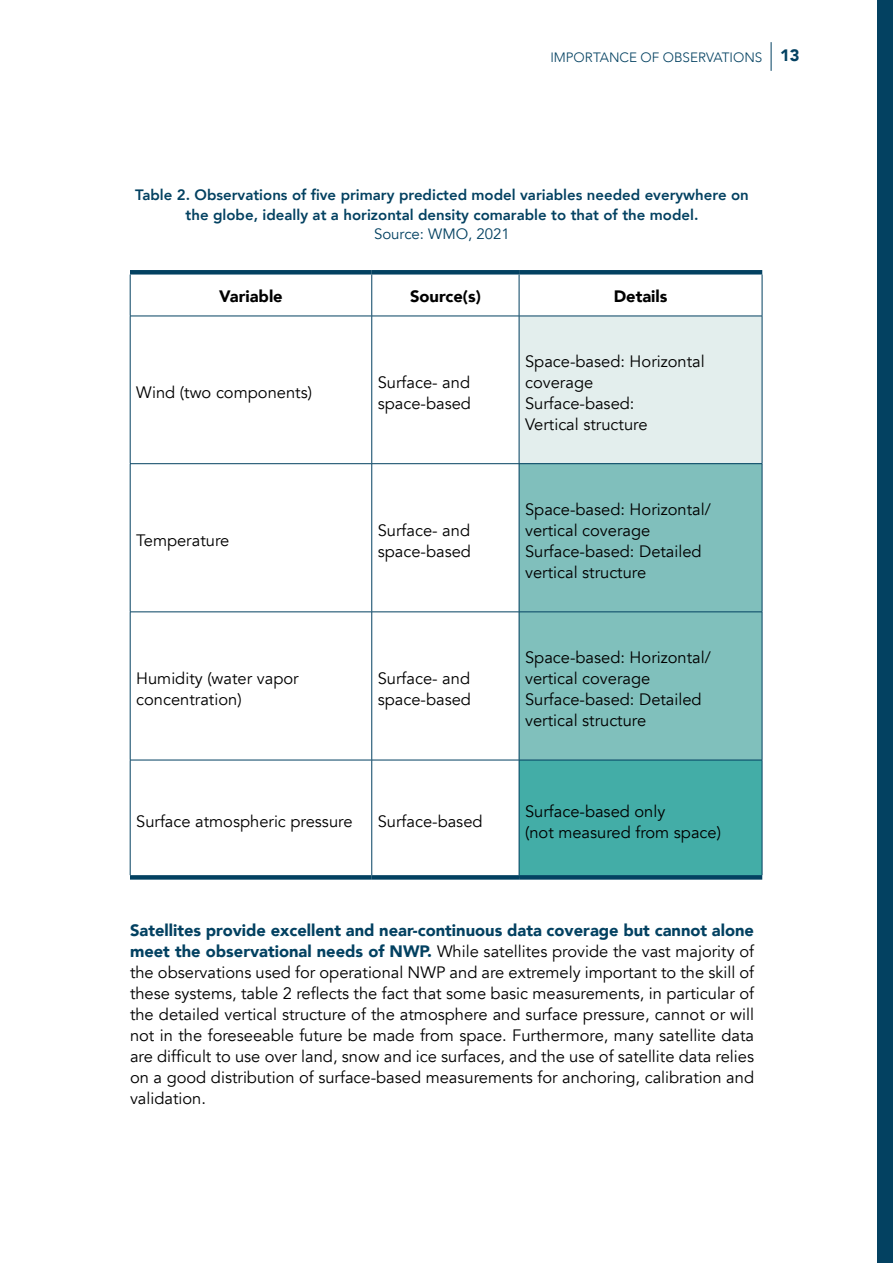
<style>
.page{position:relative;width:893px;height:1263px;background:#fff}
.page>*{position:absolute;margin:0;border:0;box-sizing:border-box;transform-origin:0 0}
.t1{font:16.5px/21px "Avenir";color:#000}
.t2{font:900 16.5px "Avenir";color:#000}
.t3{font:800 15px/19.8px "Avenir";color:#034161;text-align:center}
.t4{font:15px "Avenir";color:#034161}
.t5{font:300 13.5px "Avenir";color:#034161}
.s1{font-weight:900;font-size:16.5px}
.s2{font-weight:900;color:#034161}
</style>
<div class="page">
<svg style="left:771px;top:42px;width:1px;height:29px"></svg>
<div style="left:877px;top:0;width:16px;height:1263px;background:#034161"></div>
<svg style="left:131px;top:275px;width:631px;height:41px"></svg>
<div style="left:519px;top:316px;width:243px;height:148px;background:#e3eeed"></div>
<div style="left:519px;top:464px;width:243px;height:148px;background:#80bfbc"></div>
<div style="left:519px;top:612px;width:243px;height:148px;background:#80c0bc"></div>
<div style="left:519px;top:760px;width:243px;height:117px;background:#43ada7"></div>
<hr style="left:130px;top:274px;width:1px;height:42px;background:#034161">
<hr style="left:371px;top:274px;width:1px;height:42px;background:#034161">
<hr style="left:519px;top:274px;width:1px;height:42px;background:#034161">
<hr style="left:762px;top:274px;width:1px;height:42px;background:#034161">
<hr style="left:130px;top:316px;width:242px;height:1px;background:#034161">
<hr style="left:130px;top:316px;width:1px;height:147px;background:#034161">
<hr style="left:372px;top:316px;width:147px;height:1px;background:#034161">
<hr style="left:371px;top:316px;width:1px;height:147px;background:#034161">
<hr style="left:519px;top:316px;width:243px;height:1px;background:#034161">
<hr style="left:519px;top:316px;width:1px;height:147px;background:#034161">
<hr style="left:762px;top:316px;width:1px;height:147px;background:#034161">
<hr style="left:130px;top:463px;width:242px;height:1px;background:#034161">
<hr style="left:130px;top:464px;width:1px;height:148px;background:#034161">
<hr style="left:372px;top:463px;width:147px;height:1px;background:#034161">
<hr style="left:371px;top:464px;width:1px;height:148px;background:#034161">
<hr style="left:519px;top:463px;width:243px;height:1px;background:#034161">
<hr style="left:519px;top:464px;width:1px;height:148px;background:#034161">
<hr style="left:762px;top:464px;width:1px;height:148px;background:#034161">
<hr style="left:130px;top:612px;width:242px;height:1px;background:#034161">
<hr style="left:130px;top:612px;width:1px;height:148px;background:#034161">
<hr style="left:372px;top:612px;width:147px;height:1px;background:#034161">
<hr style="left:371px;top:612px;width:1px;height:148px;background:#034161">
<hr style="left:519px;top:612px;width:243px;height:1px;background:#034161">
<hr style="left:519px;top:612px;width:1px;height:148px;background:#034161">
<hr style="left:762px;top:612px;width:1px;height:148px;background:#034161">
<hr style="left:130px;top:760px;width:242px;height:1px;background:#034161">
<hr style="left:130px;top:760px;width:1px;height:115px;background:#034161">
<hr style="left:372px;top:760px;width:147px;height:1px;background:#034161">
<hr style="left:371px;top:760px;width:1px;height:115px;background:#034161">
<hr style="left:519px;top:760px;width:243px;height:1px;background:#034161">
<hr style="left:519px;top:760px;width:1px;height:115px;background:#034161">
<hr style="left:762px;top:760px;width:1px;height:115px;background:#034161">
<div style="left:130px;top:270px;width:242px;height:5px;background:#034161"></div>
<div style="left:372px;top:270px;width:147px;height:5px;background:#034161"></div>
<div style="left:519px;top:270px;width:243px;height:5px;background:#034161"></div>
<div style="left:130px;top:875px;width:242px;height:5px;background:#034161"></div>
<div style="left:372px;top:875px;width:147px;height:5px;background:#034161"></div>
<div style="left:519px;top:875px;width:243px;height:5px;background:#034161"></div>
<p class="t5" style="left:550px;top:49px;width:251px">IMPORTANCE OF OBSERVATIONS <span class="s1">13</span></p>
<p class="t3" style="left:135px;top:185px;width:615px">Table 2. Observations of five primary predicted model variables needed everywhere on the globe, ideally at a horizontal density comarable to that of the model.</p>
<p class="t4" style="left:374px;top:225px;width:137px">Source: WMO, 2021</p>
<p class="t2" style="left:219px;top:282px;width:65px">Variable</p>
<p class="t2" style="left:410px;top:282px;width:72px">Source(s)</p>
<p class="t2" style="left:614px;top:282px;width:55px">Details</p>
<p class="t1" style="left:136px;top:382px;width:177px">Wind (two components)</p>
<p class="t1" style="left:378px;top:372px;width:95px">Surface- and space-based</p>
<p class="t1" style="left:136px;top:530px;width:95px">Temperature</p>
<p class="t1" style="left:378px;top:520px;width:95px">Surface- and space-based</p>
<p class="t1" style="left:136px;top:668px;width:164px">Humidity (water vapor concentration)</p>
<p class="t1" style="left:378px;top:668px;width:95px">Surface- and space-based</p>
<p class="t1" style="left:525px;top:351px;width:181px">Space-based: Horizontal coverage<br>Surface-based:<br>Vertical structure</p>
<p class="t1" style="left:525px;top:499px;width:187px">Space-based: Horizontal/ vertical coverage<br>Surface-based: Detailed vertical structure</p>
<p class="t1" style="left:525px;top:647px;width:187px">Space-based: Horizontal/ vertical coverage<br>Surface-based: Detailed vertical structure</p>
<p class="t1" style="left:136px;top:811px;width:218px">Surface atmospheric pressure</p>
<p class="t1" style="left:378px;top:811px;width:106px">Surface-based</p>
<p class="t1" style="left:525px;top:801px;width:197px">Surface-based only<br>(not measured from space)</p>
<p class="t1" style="left:130px;top:920px;width:626px;text-align:justify"><span class="s2">Satellites provide excellent and near-continuous data coverage but cannot alone meet the observational needs of NWP.</span> While satellites provide the vast majority of the observations used for operational NWP and are extremely important to the skill of these systems, table 2 reflects the fact that some basic measurements, in particular of the detailed vertical structure of the atmosphere and surface pressure, cannot or will not in the foreseeable future be made from space. Furthermore, many satellite data are difficult to use over land, snow and ice surfaces, and the use of satellite data relies on a good distribution of surface-based measurements for anchoring, calibration and validation.</p>
</div>
